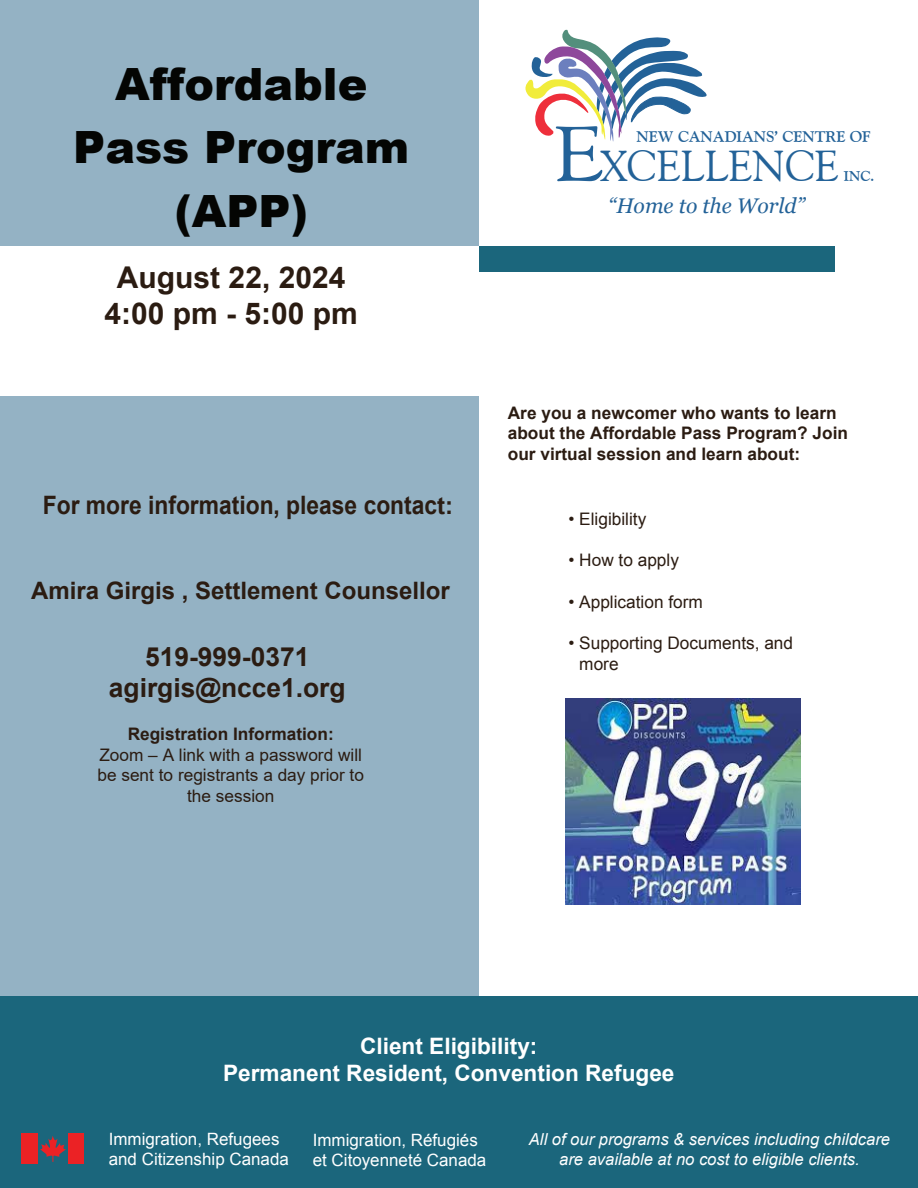
<style>
.page{position:relative;width:918px;height:1188px;background:#fff}
.page>*{position:absolute;margin:0;border:0;box-sizing:border-box;transform-origin:0 0}
.t1{font:900 44.55px/63.8px "Arial";color:#040503;text-align:center}
.t2{font:900 44.55px "Arial";color:#040503}
.t3{font:43.2px "Goudy Old Style BT";color:#236298}
.t4{font:700 30px/36px "Arial";color:#2b1c12;text-align:center}
.t5{font:700 26.4px/31.7px "Arial";color:#2b1c12;text-align:center}
.t6{font:700 25.35px "Arial";color:#2b1c12;scale:.9 1}
.t7{font:700 24px "Arial";color:#2b1c12}
.t8{font:700 22.65px/27.2px "Arial";color:#fff;text-align:center}
.t9{font:italic 21.15px "Georgia";color:#236298}
.t10{font:17.25px/20.7px "Arial";color:#2b1c12}
.t11{font:700 17.25px/20.7px "Arial";color:#2b1c12}
.t12{font:16.95px/20.4px "Arial";color:#fff}
.t13{font:italic 16.5px/19.8px "Arial";color:#fff;text-align:center}
.t14{font:700 15.45px "Goudy Old Style BT";color:#236298}
.t15{font:700 14.25px "Goudy Old Style BT";color:#236298}
.s1{font-size:24px}
.s2{font-style:inherit}
.s3{font-size:77.85px}
</style>
<div class="page">
<div style="left:1px;top:0;width:478px;height:1188px;background:#94b2c4"></div>
<div style="left:0;top:996px;width:918px;height:192px;background:#1b667c"></div>
<div style="left:0;top:246px;width:479px;height:150px;background:#fff"></div>
<div style="left:479px;top:246px;width:356px;height:25px;background:#1b667c"></div>
<svg style="left:40px;top:1136px;width:26px;height:26px"></svg>
<div style="left:22px;top:1133px;width:16px;height:31px;background:#eb2225"></div>
<div style="left:68px;top:1133px;width:16px;height:31px;background:#eb2225"></div>
<svg style="left:525px;top:30px;width:182px;height:111px"></svg>
<img style="left:565px;top:698px;width:236px;height:206px">
<h1 class="t1" style="left:73px;top:50px;width:338px">Affordable<br>Pass Program</h1>
<h1 class="t2" style="left:175px;top:179px;width:135px">(APP)</h1>
<h3 class="t4" style="left:104px;top:260px;width:255px">August 22, 2024<br>4:00 pm - 5:00 pm</h3>
<h3 class="t6" style="left:43px;top:489px;width:457px">For more information, please contac<span class="s1">t:</span></h3>
<h3 class="t7" style="left:31px;top:575px;width:420px">Amira Girgis , Settlement Counsellor</h3>
<h3 class="t5" style="left:109px;top:642px;width:238px"><span class="s2">519</span>-<span class="s2">999</span>-0371 agirgis@ncce1.org</h3>
<p class="t11" style="left:128px;top:724px;width:208px">Registration Information:</p>
<p class="t10" style="left:97px;top:744px;width:268px;text-align:center">Zoom – A link with a password will be sent to registrants a day prior to the session</p>
<h2 class="t3" style="left:554px;top:139px;width:287px"><span class="s3">E</span>XCELLENCE</h2>
<p class="t14" style="left:637px;top:127px;width:236px">NEW CANADIANS’ CENTRE OF</p>
<p class="t15" style="left:844px;top:167px;width:32px">INC.</p>
<p class="t9" style="left:608px;top:190px;width:198px">“Home to the World”</p>
<p class="t11" style="left:508px;top:403px;width:342px">Are you a newcomer who wants to learn about the <span class="s2">A</span>ffordable <span class="s2">P</span>ass <span class="s2">P</span>rogram? Join our virtual session and learn about:</p>
<p class="t10" style="left:568px;top:509px;width:79px">• Eligibility</p>
<p class="t10" style="left:568px;top:550px;width:112px">• How to apply</p>
<p class="t10" style="left:568px;top:592px;width:136px">• Application form</p>
<p class="t10" style="left:579px;top:633px;width:215px;text-indent:-11px">• Supporting Documents<span class="s2">, and more</span></p>
<h3 class="t8" style="left:223px;top:1033px;width:453px">Client Eligibility:<br>Permanent Resident, Convention Refugee</h3>
<p class="t12" style="left:109px;top:1129px;width:182px">Immigration, Refugees and Citizenship Canada</p>
<p class="t12" style="left:313px;top:1130px;width:175px">Immigration, Réfugiés et Citoyenneté Canada</p>
<p class="t13" style="left:529px;top:1130px;width:363px">All of our programs &amp; services including childcare are available at no cost to eligible clients.</p>
</div>
